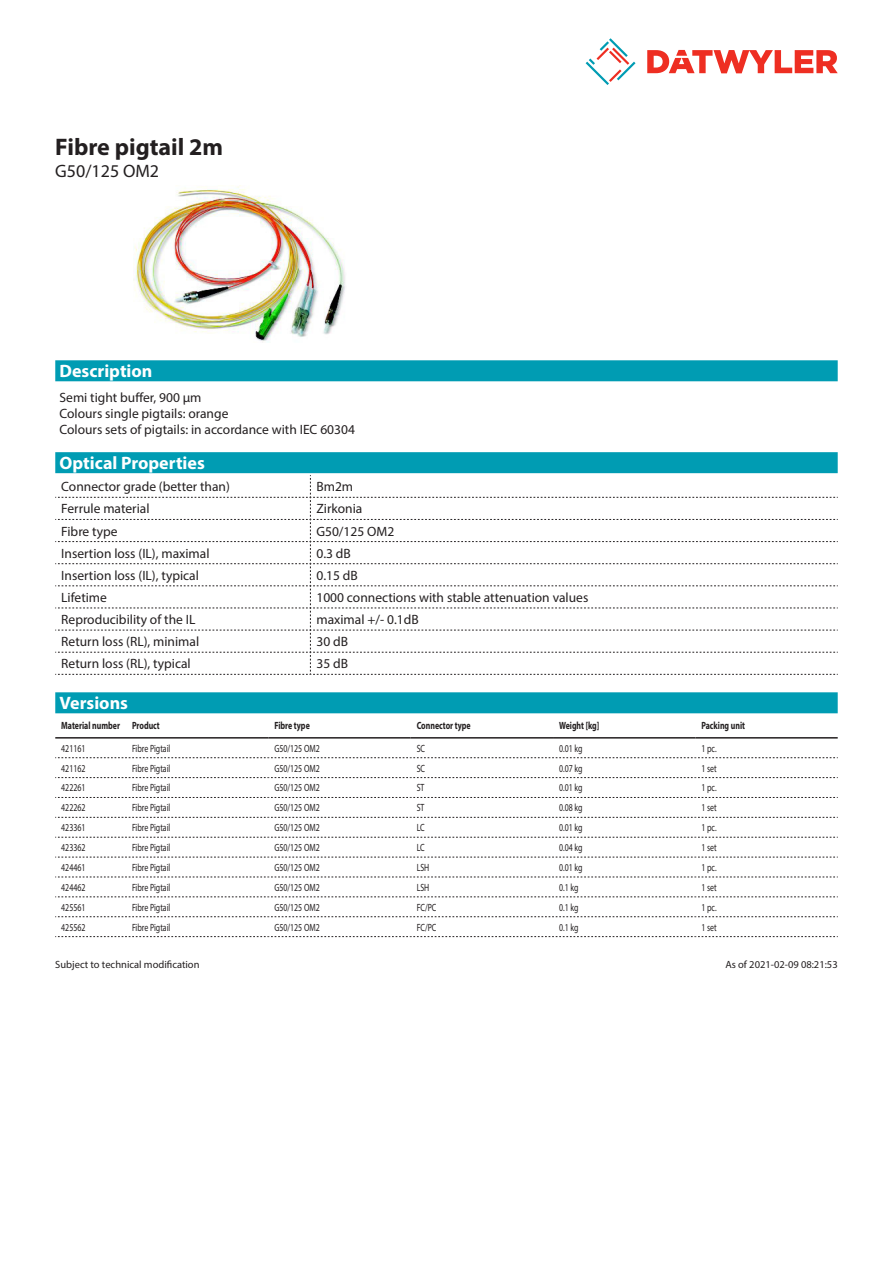
<style>
.page{position:relative;width:893px;height:1263px;background:#fff}
.page>*{position:absolute;margin:0;border:0;box-sizing:border-box;transform-origin:0 0}
.Product_Head{font:700 24px "Myriad Pro";color:#231f20}
.Standard_Head_Proper{font:700 18px "Myriad Pro";color:#fff}
.SubHead{font:18px "Myriad Pro";color:#231f20}
.myriad_light_propert{font:13.5px "Myriad Pro";color:#231f20}
.Standard_text{font:13.5px/16.2px "Myriad Pro";color:#231f20}
.myriadlight{font:10.5px "Myriad Pro";color:#231f20;scale:.75 1}
.myriadbold{font:700 10.5px "Myriad Pro";color:#231f20;scale:.75 1}
.Footnote{font:10.5px "Myriad Pro";color:#231f20}
</style>
<div class="page">
<svg style="left:586px;top:38px;width:49px;height:47px"></svg>
<svg style="left:647px;top:50px;width:191px;height:23px"></svg>
<img style="left:133px;top:185px;width:212px;height:157px">
<div style="left:55px;top:692px;width:783px;height:21px;background:#009cb3"></div>
<hr style="left:55px;top:737px;width:71px;height:1px;background:#231f20">
<hr style="left:126px;top:737px;width:142px;height:1px;background:#231f20">
<hr style="left:268px;top:737px;width:143px;height:1px;background:#231f20">
<hr style="left:411px;top:737px;width:142px;height:1px;background:#231f20">
<hr style="left:553px;top:737px;width:142px;height:1px;background:#231f20">
<hr style="left:695px;top:737px;width:143px;height:1px;background:#231f20">
<svg style="left:55px;top:757px;width:783px;height:1px"></svg>
<svg style="left:55px;top:777px;width:783px;height:1px"></svg>
<svg style="left:55px;top:797px;width:783px;height:1px"></svg>
<svg style="left:55px;top:817px;width:783px;height:1px"></svg>
<svg style="left:55px;top:837px;width:783px;height:1px"></svg>
<svg style="left:55px;top:857px;width:783px;height:1px"></svg>
<svg style="left:55px;top:877px;width:783px;height:1px"></svg>
<svg style="left:55px;top:896px;width:783px;height:1px"></svg>
<svg style="left:55px;top:916px;width:783px;height:1px"></svg>
<svg style="left:55px;top:936px;width:783px;height:1px"></svg>
<div style="left:55px;top:360px;width:783px;height:21px;background:#009cb3"></div>
<div style="left:55px;top:452px;width:783px;height:21px;background:#009cb3"></div>
<svg style="left:55px;top:475px;width:783px;height:200px"></svg>
<p class="Product_Head" style="left:55px;top:131px;width:169px">Fibre pigtail 2m</p>
<p class="SubHead" style="left:55px;top:160px;width:105px">G50/125 OM2</p>
<p class="Standard_Head_Proper" style="left:60px;top:359px;width:94px">Description</p>
<p class="Standard_text" style="left:60px;top:389px;width:297px">Semi tight buffer, 900 µm<br>Colours single pigtails: orange<br>Colours sets of pigtails: in accordance with IEC 60304</p>
<p class="Standard_Head_Proper" style="left:60px;top:451px;width:147px">Optical Properties</p>
<p class="myriad_light_propert" style="left:61px;top:478px;width:170px">Connector grade (better than)</p>
<p class="myriad_light_propert" style="left:316px;top:478px;width:38px">Bm2m</p>
<p class="myriad_light_propert" style="left:61px;top:501px;width:90px">Ferrule material</p>
<p class="myriad_light_propert" style="left:316px;top:501px;width:47px">Zirkonia</p>
<p class="myriad_light_propert" style="left:61px;top:523px;width:58px">Fibre type</p>
<p class="myriad_light_propert" style="left:316px;top:523px;width:79px">G50/125 OM2</p>
<p class="myriad_light_propert" style="left:61px;top:545px;width:150px">Insertion loss (IL), maximal</p>
<p class="myriad_light_propert" style="left:316px;top:545px;width:36px">0.3 dB</p>
<p class="myriad_light_propert" style="left:61px;top:567px;width:139px">Insertion loss (IL), typical</p>
<p class="myriad_light_propert" style="left:316px;top:567px;width:43px">0.15 dB</p>
<p class="myriad_light_propert" style="left:61px;top:589px;width:47px">Lifetime</p>
<p class="myriad_light_propert" style="left:316px;top:589px;width:273px">1000 connections with stable attenuation values</p>
<p class="myriad_light_propert" style="left:61px;top:611px;width:136px">Reproducibility of the IL</p>
<p class="myriad_light_propert" style="left:316px;top:611px;width:104px">maximal +/- 0.1dB</p>
<p class="myriad_light_propert" style="left:61px;top:633px;width:139px">Return loss (RL), minimal</p>
<p class="myriad_light_propert" style="left:316px;top:633px;width:33px">30 dB</p>
<p class="myriad_light_propert" style="left:61px;top:655px;width:131px">Return loss (RL), typical</p>
<p class="myriad_light_propert" style="left:316px;top:655px;width:33px">35 dB</p>
<p class="Standard_Head_Proper" style="left:60px;top:691px;width:70px">Versions</p>
<p class="myriadbold" style="left:61px;top:719px;width:80px">Material number</p>
<p class="myriadbold" style="left:132px;top:719px;width:39px">Product</p>
<p class="myriadbold" style="left:274px;top:719px;width:49px">Fibre type</p>
<p class="myriadbold" style="left:417px;top:719px;width:74px">Connector type</p>
<p class="myriadbold" style="left:559px;top:719px;width:55px">Weight [kg]</p>
<p class="myriadbold" style="left:701px;top:719px;width:60px">Packing unit</p>
<p class="myriadlight" style="left:61px;top:742px;width:34px">421161</p>
<p class="myriadlight" style="left:132px;top:742px;width:53px">Fibre Pigtail</p>
<p class="myriadlight" style="left:274px;top:742px;width:62px">G50/125 OM2</p>
<p class="myriadlight" style="left:417px;top:742px;width:13px">SC</p>
<p class="myriadlight" style="left:559px;top:742px;width:33px">0.01 kg</p>
<p class="myriadlight" style="left:701px;top:742px;width:22px">1 pc.</p>
<p class="myriadlight" style="left:61px;top:761px;width:34px">421162</p>
<p class="myriadlight" style="left:132px;top:761px;width:53px">Fibre Pigtail</p>
<p class="myriadlight" style="left:274px;top:761px;width:62px">G50/125 OM2</p>
<p class="myriadlight" style="left:417px;top:761px;width:13px">SC</p>
<p class="myriadlight" style="left:559px;top:761px;width:33px">0.07 kg</p>
<p class="myriadlight" style="left:701px;top:761px;width:22px">1 set</p>
<p class="myriadlight" style="left:61px;top:781px;width:34px">422261</p>
<p class="myriadlight" style="left:132px;top:781px;width:53px">Fibre Pigtail</p>
<p class="myriadlight" style="left:274px;top:781px;width:62px">G50/125 OM2</p>
<p class="myriadlight" style="left:417px;top:781px;width:12px">ST</p>
<p class="myriadlight" style="left:559px;top:781px;width:33px">0.01 kg</p>
<p class="myriadlight" style="left:701px;top:781px;width:22px">1 pc.</p>
<p class="myriadlight" style="left:61px;top:801px;width:34px">422262</p>
<p class="myriadlight" style="left:132px;top:801px;width:53px">Fibre Pigtail</p>
<p class="myriadlight" style="left:274px;top:801px;width:62px">G50/125 OM2</p>
<p class="myriadlight" style="left:417px;top:801px;width:12px">ST</p>
<p class="myriadlight" style="left:559px;top:801px;width:33px">0.08 kg</p>
<p class="myriadlight" style="left:701px;top:801px;width:22px">1 set</p>
<p class="myriadlight" style="left:61px;top:821px;width:34px">423361</p>
<p class="myriadlight" style="left:132px;top:821px;width:53px">Fibre Pigtail</p>
<p class="myriadlight" style="left:274px;top:821px;width:62px">G50/125 OM2</p>
<p class="myriadlight" style="left:417px;top:821px;width:12px">LC</p>
<p class="myriadlight" style="left:559px;top:821px;width:33px">0.01 kg</p>
<p class="myriadlight" style="left:701px;top:821px;width:22px">1 pc.</p>
<p class="myriadlight" style="left:61px;top:841px;width:34px">423362</p>
<p class="myriadlight" style="left:132px;top:841px;width:53px">Fibre Pigtail</p>
<p class="myriadlight" style="left:274px;top:841px;width:62px">G50/125 OM2</p>
<p class="myriadlight" style="left:417px;top:841px;width:12px">LC</p>
<p class="myriadlight" style="left:559px;top:841px;width:33px">0.04 kg</p>
<p class="myriadlight" style="left:701px;top:841px;width:22px">1 set</p>
<p class="myriadlight" style="left:61px;top:861px;width:34px">424461</p>
<p class="myriadlight" style="left:132px;top:861px;width:53px">Fibre Pigtail</p>
<p class="myriadlight" style="left:274px;top:861px;width:62px">G50/125 OM2</p>
<p class="myriadlight" style="left:417px;top:861px;width:18px">LSH</p>
<p class="myriadlight" style="left:559px;top:861px;width:33px">0.01 kg</p>
<p class="myriadlight" style="left:701px;top:861px;width:22px">1 pc.</p>
<p class="myriadlight" style="left:61px;top:881px;width:34px">424462</p>
<p class="myriadlight" style="left:132px;top:881px;width:53px">Fibre Pigtail</p>
<p class="myriadlight" style="left:274px;top:881px;width:62px">G50/125 OM2</p>
<p class="myriadlight" style="left:417px;top:881px;width:18px">LSH</p>
<p class="myriadlight" style="left:559px;top:881px;width:27px">0.1 kg</p>
<p class="myriadlight" style="left:701px;top:881px;width:22px">1 set</p>
<p class="myriadlight" style="left:61px;top:901px;width:34px">425561</p>
<p class="myriadlight" style="left:132px;top:901px;width:53px">Fibre Pigtail</p>
<p class="myriadlight" style="left:274px;top:901px;width:62px">G50/125 OM2</p>
<p class="myriadlight" style="left:417px;top:901px;width:28px">FC/PC</p>
<p class="myriadlight" style="left:559px;top:901px;width:27px">0.1 kg</p>
<p class="myriadlight" style="left:701px;top:901px;width:22px">1 pc.</p>
<p class="myriadlight" style="left:61px;top:920px;width:34px">425562</p>
<p class="myriadlight" style="left:132px;top:920px;width:53px">Fibre Pigtail</p>
<p class="myriadlight" style="left:274px;top:920px;width:62px">G50/125 OM2</p>
<p class="myriadlight" style="left:417px;top:920px;width:28px">FC/PC</p>
<p class="myriadlight" style="left:559px;top:920px;width:27px">0.1 kg</p>
<p class="myriadlight" style="left:701px;top:920px;width:22px">1 set</p>
<p class="Footnote" style="left:55px;top:958px;width:146px">Subject to technical modification</p>
<p class="Footnote" style="left:725px;top:958px;width:114px">As of 2021-02-09 08:21:53</p>
</div>
